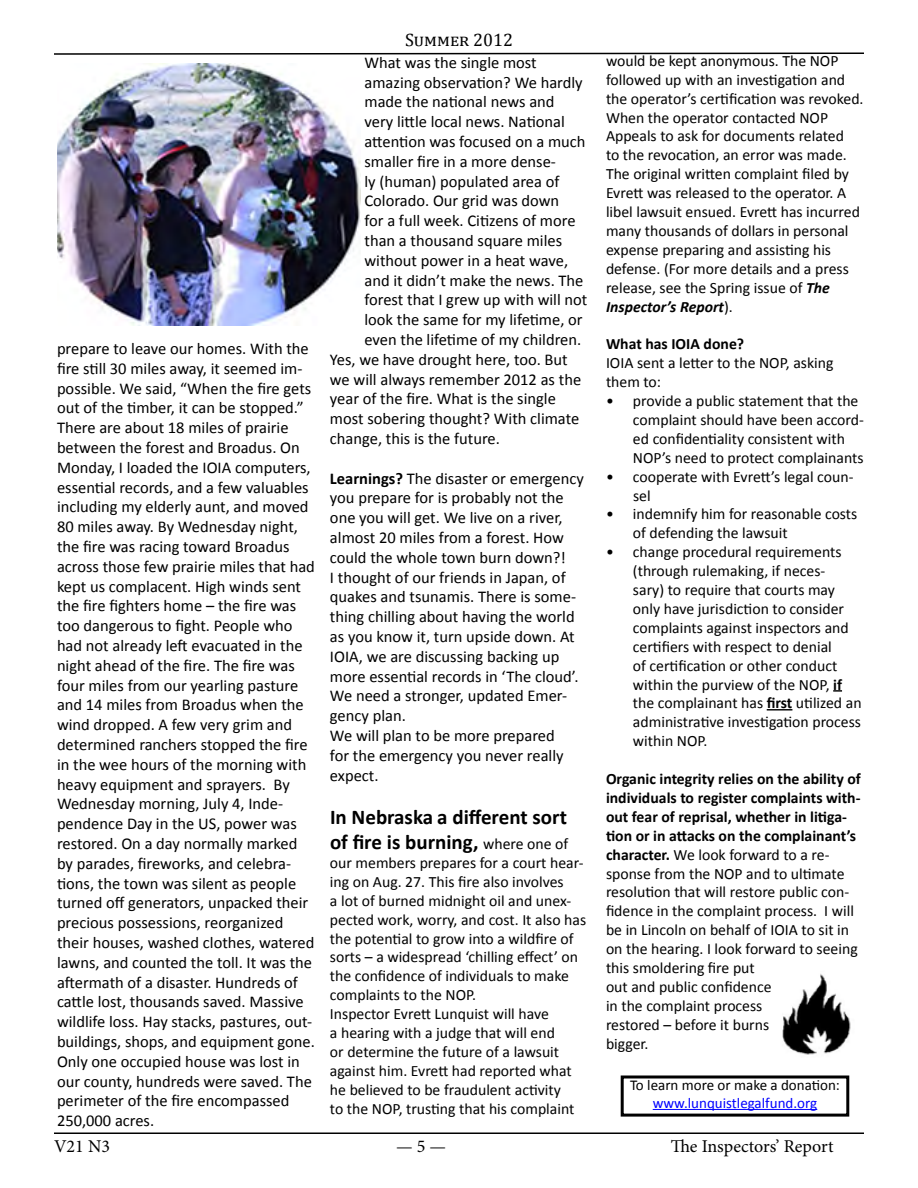
<style>
.page{position:relative;width:918px;height:1188px;background:#fff}
.page>*{position:absolute;margin:0;border:0;box-sizing:border-box;transform-origin:0 0}
.t1{font:700 21px/25.2px "Calibri";color:#000}
.t2{font:18px "Minion Pro";color:#000}
.t3{font:18px "Cambria";color:#000}
.t4{font:16.5px/19.8px "Calibri";color:#000}
.t5{font:15.75px/18.9px "Calibri";color:#000}
.t6{font:700 15.75px "Calibri";color:#000}
.t7{font:15px "Calibri";color:#000}
.t8{font:15px "Calibri";color:#00f}
.s1{font-weight:700}
.s2{font-weight:400;font-size:15.75px}
.s3{font-weight:700;font-style:italic}
</style>
<div class="page">
<svg style="left:54px;top:52px;width:810px;height:3px"></svg>
<hr style="left:54px;top:1132px;width:810px;height:2px;background:#000">
<svg style="left:833px;top:690px;width:9px;height:2px"></svg>
<hr style="left:767px;top:709px;width:25px;height:2px;background:#000">
<img style="left:782px;top:973px;width:69px;height:82px">
<img style="left:57px;top:63px;width:303px;height:263px">
<hr style="left:653px;top:1109px;width:164px;height:1px;background:#00f">
<div style="left:621px;top:1076px;width:228px;height:41px;border:3px solid #000"></div>
<p class="t4" style="left:57px;top:339px;width:259px">prepare to leave our homes. With the fire still 30 miles away, it seemed im&shy;possible. We said, “When the fire gets out of the timber, it can be stopped.” There are about 18 miles of prairie between the forest and Broadus. On Monday, I loaded the IOIA computers, essential records, and a few valuables including my elderly aunt, and moved 80 miles away. By Wednesday night, the fire was racing toward Broadus across those few prairie miles that had kept us complacent. High winds sent the fire fighters home – the fire was too dangerous to fight. People who had not already left evacuated in the night ahead of the fire. The fire was four miles from our yearling pasture and 14 miles from Broadus when the wind dropped. A few very grim and determined ranchers stopped the fire in the wee hours of the morning with heavy equipment and sprayers. By Wednesday morning, July 4, Inde&shy;pendence Day in the US, power was restored. On a day normally marked by parades, fireworks, and celebra&shy;tions, the town was silent as people turned off generators, unpacked their precious possessions, reorganized their houses, washed clothes, watered lawns, and counted the toll. It was the aftermath of a disaster. Hundreds of cattle lost, thousands saved. Massive wildlife loss. Hay stacks, pastures, out&shy;buildings, shops, and equipment gone.<br>Only one occupied house was lost in our county, hundreds were saved. The perimeter of the fire encompassed 250,000 acres.</p>
<p class="t3" style="left:405px;top:29px;width:109px">Summer 2012</p>
<p class="t4" style="left:364px;top:53px;width:174px">What was the single most</p>
<p class="t4" style="left:364px;top:72px;width:220px">amazing observation? We hardly</p>
<p class="t4" style="left:364px;top:92px;width:192px">made the national news and</p>
<p class="t4" style="left:364px;top:112px;width:202px">very little local news. National</p>
<p class="t4" style="left:364px;top:132px;width:223px">attention was focused on a much</p>
<p class="t4" style="left:364px;top:152px;width:193px">smaller fire in a more dense-</p>
<p class="t4" style="left:364px;top:171px;width:197px">ly (human) populated area of</p>
<p class="t4" style="left:364px;top:191px;width:196px">Colorado. Our grid was down</p>
<p class="t4" style="left:364px;top:211px;width:213px">for a full week. Citizens of more</p>
<p class="t4" style="left:364px;top:231px;width:199px">than a thousand square miles</p>
<p class="t4" style="left:364px;top:251px;width:205px">without power in a heat wave,</p>
<p class="t4" style="left:364px;top:270px;width:221px">and it didn’t make the news. The</p>
<p class="t4" style="left:364px;top:290px;width:225px">forest that I grew up with will not</p>
<p class="t4" style="left:364px;top:310px;width:220px">look the same for my lifetime, or</p>
<p class="t4" style="left:364px;top:330px;width:218px">even the lifetime of my children.</p>
<p class="t4" style="left:330px;top:350px;width:239px">Yes, we have drought here, too. But</p>
<p class="t4" style="left:330px;top:369px;width:253px">we will always remember 2012 as the</p>
<p class="t4" style="left:330px;top:389px;width:227px">year of the fire. What is the single</p>
<p class="t4" style="left:330px;top:409px;width:251px">most sobering thought? With climate</p>
<p class="t4" style="left:330px;top:429px;width:171px">change, this is the future.</p>
<p class="t4" style="left:330px;top:468px;width:255px"><span class="s1">Learnings?</span> The disaster or emergency you prepare for is probably not the one you will get. We live on a river, almost 20 miles from a forest. How could the whole town burn down?!<br>I thought of our friends in Japan, of quakes and tsunamis. There is some&shy;thing chilling about having the world as you know it, turn upside down. At<br>IOIA, we are discussing backing up more essential records in ‘The cloud’.<br>We need a stronger, updated Emer&shy;gency plan.<br>We will plan to be more prepared<br>for the emergency you never really expect.</p>
<p class="t1" style="left:330px;top:804px;width:240px">In Nebraska a different sort of fire is burning, <span class="s2">where one of</span></p>
<p class="t5" style="left:330px;top:853px;width:258px">our members prepares for a court hear&shy;ing on Aug. 27. This fire also involves<br>a lot of burned midnight oil and unex&shy;pected work, worry, and cost. It also has the potential to grow into a wildfire of sorts – a widespread ‘chilling effect’ on the confidence of individuals to make complaints to the NOP.<br>Inspector Evrett Lunquist will have<br>a hearing with a judge that will end<br>or determine the future of a lawsuit against him. Evrett had reported what he believed to be fraudulent activity<br>to the NOP, trusting that his complaint</p>
<p class="t5" style="left:606px;top:51px;width:259px">would be kept anonymous. The NOP followed up with an investigation and the operator’s certification was revoked.<br>When the operator contacted NOP Appeals to ask for documents related<br>to the revocation, an error was made.<br>The original written complaint filed by Evrett was released to the operator. A libel lawsuit ensued. Evrett has incurred many thousands of dollars in personal expense preparing and assisting his defense. (For more details and a press release, see the Spring issue of <span class="s3">The Inspector’s Report</span>).</p>
<p class="t6" style="left:606px;top:334px;width:140px">What has IOIA done?</p>
<p class="t5" style="left:606px;top:354px;width:229px">IOIA sent a letter to the NOP, asking them to:</p>
<p class="t5" style="left:633px;top:391px;width:232px;text-indent:-27px">• provide a public statement that the complaint should have been accord&shy;ed confidentiality consistent with NOP’s need to protect complainants</p>
<p class="t5" style="left:633px;top:467px;width:222px;text-indent:-27px">• cooperate with Evrett’s legal coun&shy;sel</p>
<p class="t5" style="left:633px;top:505px;width:226px;text-indent:-27px">• indemnify him for reasonable costs of defending the lawsuit</p>
<p class="t5" style="left:633px;top:543px;width:230px;text-indent:-27px">• change procedural requirements (through rulemaking, if neces-<br>sary) to require that courts may only have jurisdiction to consider complaints against inspectors and certifiers with respect to denial<br>of certification or other conduct within the purview of the NOP, <span class="s1">if </span>the complainant has <span class="s1">first</span> utilized an administrative investigation process within NOP.</p>
<p class="t5" style="left:606px;top:769px;width:256px"><span class="s1">Organic integrity relies on the ability of individuals to register complaints with&shy;out fear of reprisal, whether in litiga&shy;tion or in attacks on the complainant’s character.</span> We look forward to a re&shy;sponse from the NOP and to ultimate resolution that will restore public con&shy;fidence in the complaint process. I will be in Lincoln on behalf of IOIA to sit in on the hearing. I look forward to seeing this smoldering fire put<br>out and public confidence<br>in the complaint process<br>restored – before it burns<br>bigger.</p>
<p class="t7" style="left:630px;top:1075px;width:211px">To learn more or make a donation:</p>
<p class="t8" style="left:653px;top:1093px;width:166px">www.lunquistlegalfund.org</p>
<p class="t2" style="left:54px;top:1135px;width:58px">V21 N3</p>
<p class="t2" style="left:396px;top:1135px;width:52px">— 5 —</p>
<p class="t2" style="left:671px;top:1135px;width:164px">The Inspectors’ Report</p>
</div>
